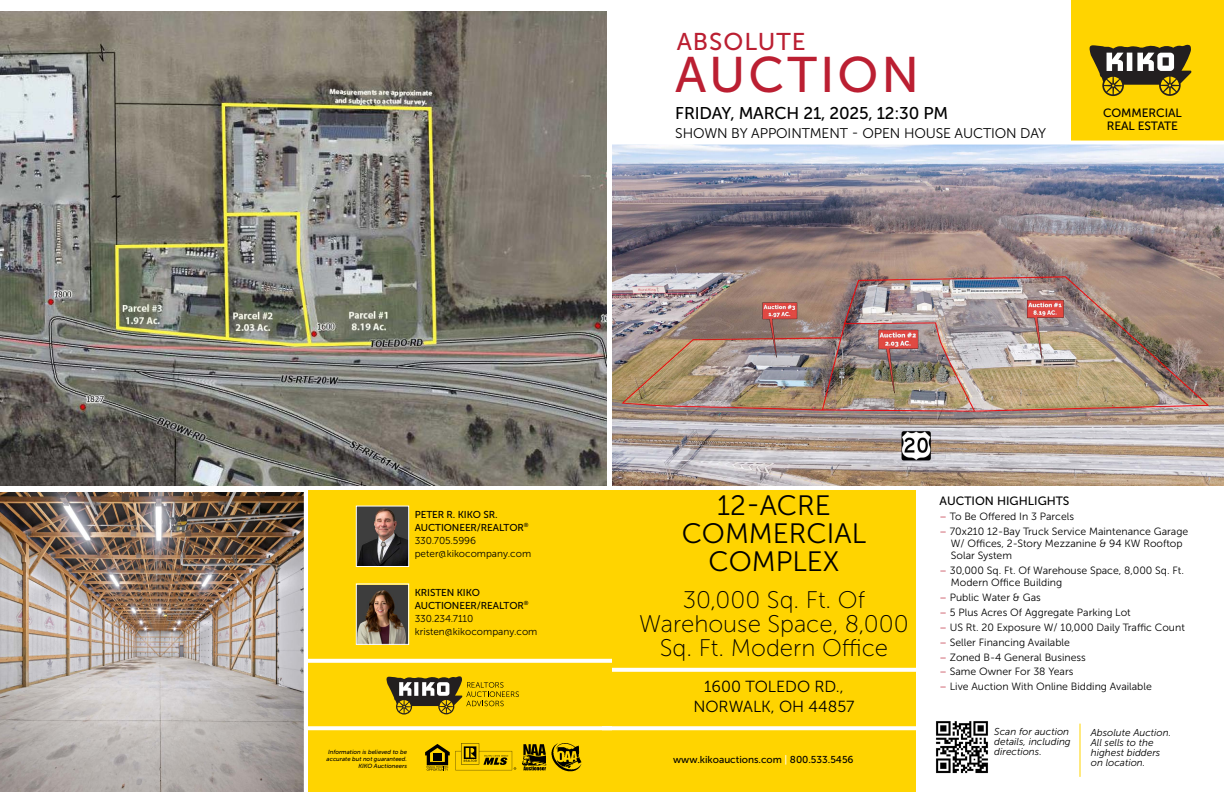
<style>
.page{position:relative;width:1224px;height:792px;background:#fff}
.page>*{position:absolute;margin:0;border:0;box-sizing:border-box;transform-origin:0 0}
.t1{font:49.9px "Museo Sans 500";letter-spacing:.06em;color:#bb1f32}
.t2{font:28px/28px "Museo Sans 300";color:#000;text-align:center}
.t3{font:24.2px "Museo Sans 500";letter-spacing:.04em;color:#bb1f32}
.t4{font:24px/24px "Museo Sans 100";color:#000;text-align:center}
.t5{font:17px "Museo Sans 500";letter-spacing:-.01em;color:#000}
.t6{font:16px/20px "Museo Sans 300";color:#000;text-align:center}
.t7{font:14px "Museo Sans 300";letter-spacing:-.01em;color:#000}
.t8{font:12px/13px "Museo Sans 500";letter-spacing:-.01em;color:#000;text-align:center}
.t9{font:10.5px/12px "Museo Sans 300";color:#000}
.t10{font:10px/13px "Museo Sans 500";letter-spacing:-.01em;color:#000}
.t11{font:italic 10px/10px "Museo Sans 300";color:#000}
.t12{font:10px/13px "Museo Sans 300";color:#000}
.t13{font:italic 6px/7px "Museo Sans 500";color:#000;text-align:right}
.s1{color:#fff}
.s2{color:#bb1f32}
</style>
<div class="page">
<img style="left:0;top:492px;width:304px;height:300px">
<img style="left:0;top:12px;width:606px;height:474px">
<div style="left:306px;top:486px;width:306px;height:306px;background:#ffd400"></div>
<svg style="left:522px;top:744px;width:24px;height:26px"></svg>
<svg style="left:425px;top:743px;width:91px;height:28px"></svg>
<img style="left:552px;top:743px;width:29px;height:28px">
<svg style="left:387px;top:676px;width:132px;height:39px"></svg>
<svg style="left:308px;top:726px;width:294px;height:4px"></svg>
<svg style="left:308px;top:659px;width:304px;height:4px"></svg>
<hr style="left:306px;top:486px;width:306px;height:4px;background:#fff">
<hr style="left:304px;top:487px;width:4px;height:305px;background:#fff">
<img style="left:358px;top:508px;width:49px;height:57px">
<div style="left:356px;top:506px;width:53px;height:61px;border:1px solid #fff"></div>
<img style="left:358px;top:586px;width:49px;height:57px">
<div style="left:356px;top:584px;width:53px;height:61px;border:1px solid #fff"></div>
<img style="left:612px;top:145px;width:612px;height:341px">
<div style="left:1071px;top:0;width:153px;height:144px;background:#ffd400"></div>
<div style="left:612px;top:486px;width:306px;height:306px;background:#ffd400"></div>
<img style="left:936px;top:721px;width:52px;height:53px">
<hr style="left:1080px;top:724px;width:1px;height:53px;background:#ffd400">
<svg style="left:602px;top:726px;width:314px;height:4px"></svg>
<svg style="left:612px;top:668px;width:304px;height:4px"></svg>
<hr style="left:612px;top:486px;width:612px;height:4px;background:#fff">
<svg style="left:612px;top:141px;width:612px;height:4px"></svg>
<hr style="left:916px;top:486px;width:4px;height:306px;background:#fff">
<svg style="left:1089px;top:44px;width:103px;height:52px"></svg>
<h3 class="t3" style="left:677px;top:29px;width:130px">ABSOLUTE</h3>
<h1 class="t1" style="left:675px;top:47px;width:245px">AUCTION</h1>
<h3 class="t5" style="left:675px;top:104px;width:274px">FRIDAY, MARCH 21, 2025, 12:30 PM</h3>
<h3 class="t7" style="left:675px;top:126px;width:372px">SHOWN BY APPOINTMENT - OPEN HOUSE AUCTION DAY</h3>
<p class="t8" style="left:1103px;top:107px;width:80px">COMMERCIAL<br>REAL ESTATE</p>
<p class="t10" style="left:415px;top:508px;width:115px">PETER R. KIKO SR.<br>AUCTIONEER/REALTOR<sup>®</sup></p>
<p class="t12" style="left:415px;top:534px;width:118px">330.705.5996 peter@kikocompany.com</p>
<p class="t10" style="left:415px;top:586px;width:115px">KRISTEN KIKO<br>AUCTIONEER/REALTOR<sup>®</sup></p>
<p class="t12" style="left:415px;top:612px;width:124px">330.234.7110 kristen@kikocompany.com</p>
<p class="t13" style="left:327px;top:748px;width:82px">Information is believed to be accurate but not guaranteed.<br>KIKO Auctioneers</p>
<h2 class="t2" style="left:682px;top:491px;width:186px">12-ACRE<br>COMMERCIAL<br>COMPLEX</h2>
<h3 class="t4" style="left:639px;top:588px;width:271px">30,000 Sq. Ft. Of<br>Warehouse Space, 8,000<br>Sq. Ft. Modern Office</h3>
<h3 class="t6" style="left:693px;top:676px;width:163px">1600 TOLEDO RD.,<br>NORWALK, OH 44857</h3>
<p class="t10" style="left:673px;top:753px;width:182px">www.kikoauctions.com <span class="s1">|</span> 800.533.5456</p>
<p class="t8" style="left:940px;top:495px;width:131px">AUCTION HIGHLIGHTS</p>
<p class="t9" style="left:940px;top:511px;width:136px"><span class="s2">–</span> To Be Offered In 3 Parcels</p>
<p class="t9" style="left:951px;top:526px;width:239px;text-indent:-11px"><span class="s2">–</span> 70x210 12-Bay Truck Service Maintenance Garage<br>W/ Offices, 2-Story Mezzanine &amp; 94 KW Rooftop<br>Solar System</p>
<p class="t9" style="left:951px;top:565px;width:235px;text-indent:-11px"><span class="s2">–</span> 30,000 Sq. Ft. Of Warehouse Space, 8,000 Sq. Ft.<br>Modern Office Building</p>
<p class="t9" style="left:940px;top:591px;width:103px"><span class="s2">–</span> Public Water &amp; Gas</p>
<p class="t9" style="left:940px;top:606px;width:193px"><span class="s2">–</span> 5 Plus Acres Of Aggregate Parking Lot</p>
<p class="t9" style="left:940px;top:621px;width:247px"><span class="s2">–</span> US Rt. 20 Exposure W/ 10,000 Daily Traffic Count</p>
<p class="t9" style="left:940px;top:636px;width:132px"><span class="s2">–</span> Seller Financing Available</p>
<p class="t9" style="left:940px;top:651px;width:148px"><span class="s2">–</span> Zoned B-4 General Business</p>
<p class="t9" style="left:940px;top:666px;width:135px"><span class="s2">–</span> Same Owner For 38 Years</p>
<p class="t9" style="left:940px;top:681px;width:214px"><span class="s2">–</span> Live Auction With Online Bidding Available</p>
<p class="t11" style="left:994px;top:726px;width:78px">Scan for auction details, including directions.</p>
<p class="t11" style="left:1091px;top:727px;width:82px">Absolute Auction.<br>All sells to the highest bidders on location.</p>
</div>
